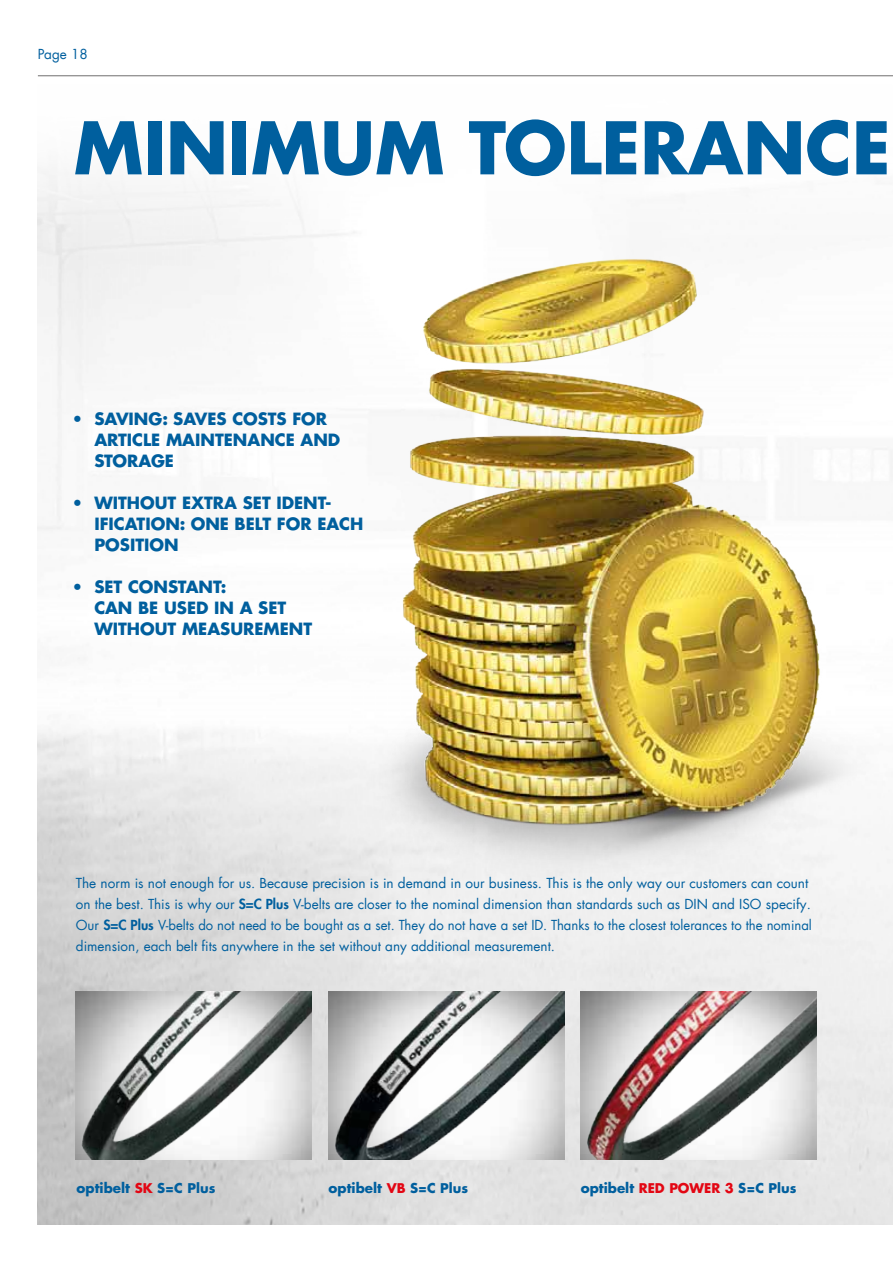
<style>
.page{position:relative;width:893px;height:1263px;background:#fff}
.page>*{position:absolute;margin:0;border:0;box-sizing:border-box;transform-origin:0 0}
.t1{font:700 70.5px "Futura Com";color:#005f9e}
._04_MASTER_Fließtext_blau{font:700 16.5px/21px "Futura Com";color:#005f9e}
._04_MASTER_Fließtext_blau-2{font:13.5px/21px "Futura Com";color:#005f9e}
._02_MASTER_HEADLINE_XS{font:700 13.5px "Futura Com";color:#005f9e}
._02_MASTER_HEADLINE_XS-2{font:700 13.05px "Futura Com";color:#e30613}
.s1{font-weight:800}
.s2{font-size:13.05px;color:#e30613}
.s3{font-size:13.05px}
.s4{font-size:13.5px;color:#005f9e}
.s5{color:#005f9e}
</style>
<div class="page">
<img style="left:38px;top:310px;width:855px;height:914px">
<img style="left:306px;top:195px;width:587px;height:699px">
<img style="left:76px;top:992px;width:236px;height:168px">
<img style="left:329px;top:992px;width:236px;height:168px">
<img style="left:581px;top:992px;width:235px;height:168px">
<hr style="left:38px;top:75px;width:855px;height:1px;background:#706f6f">
<p class="_04_MASTER_Fließtext_blau-2" style="left:38px;top:43px;width:51px">Page 18</p>
<p class="t1" style="left:74px;top:94px;width:818px">MINIMUM TOLERANCE</p>
<p class="_04_MASTER_Fließtext_blau" style="left:94px;top:408px;width:247px;text-indent:-22px">• SAVING: SAVES COSTS FOR<br>ARTICLE MAINTENANCE AND<br>STORAGE</p>
<p class="_04_MASTER_Fließtext_blau" style="left:94px;top:492px;width:270px;text-indent:-22px">• WITHOUT EXTRA SET IDENT-<br>IFICATION: ONE BELT FOR EACH<br>POSITION</p>
<p class="_04_MASTER_Fließtext_blau" style="left:94px;top:576px;width:219px;text-indent:-22px">• SET CONSTANT:<br>CAN BE USED IN A SET<br>WITHOUT MEASUREMENT</p>
<p class="_04_MASTER_Fließtext_blau-2" style="left:76px;top:873px;width:737px">The norm is not enough for us. Because precision is in demand in our business. This is the only way our customers can count on the best. This is why our <span class="s1">S=C Plus</span> V-belts are closer to the nominal dimension than standards such as DIN and ISO specify.<br>Our <span class="s1">S=C Plus</span> V-belts do not need to be bought as a set. They do not have a set ID. Thanks to the closest tolerances to the nominal dimension, each belt fits anywhere in the set without any additional measurement.</p>
<p class="_02_MASTER_HEADLINE_XS" style="left:77px;top:1177px;width:140px">optibelt <span class="s2">SK</span> <span class="s3">S=C Plus</span></p>
<p class="_02_MASTER_HEADLINE_XS" style="left:329px;top:1177px;width:141px">optibelt <span class="s2">VB</span> <span class="s3">S=C Plus</span></p>
<p class="_02_MASTER_HEADLINE_XS-2" style="left:581px;top:1178px;width:217px"><span class="s4">optibelt</span> RED POWER 3 <span class="s5">S=C Plus</span></p>
</div>
